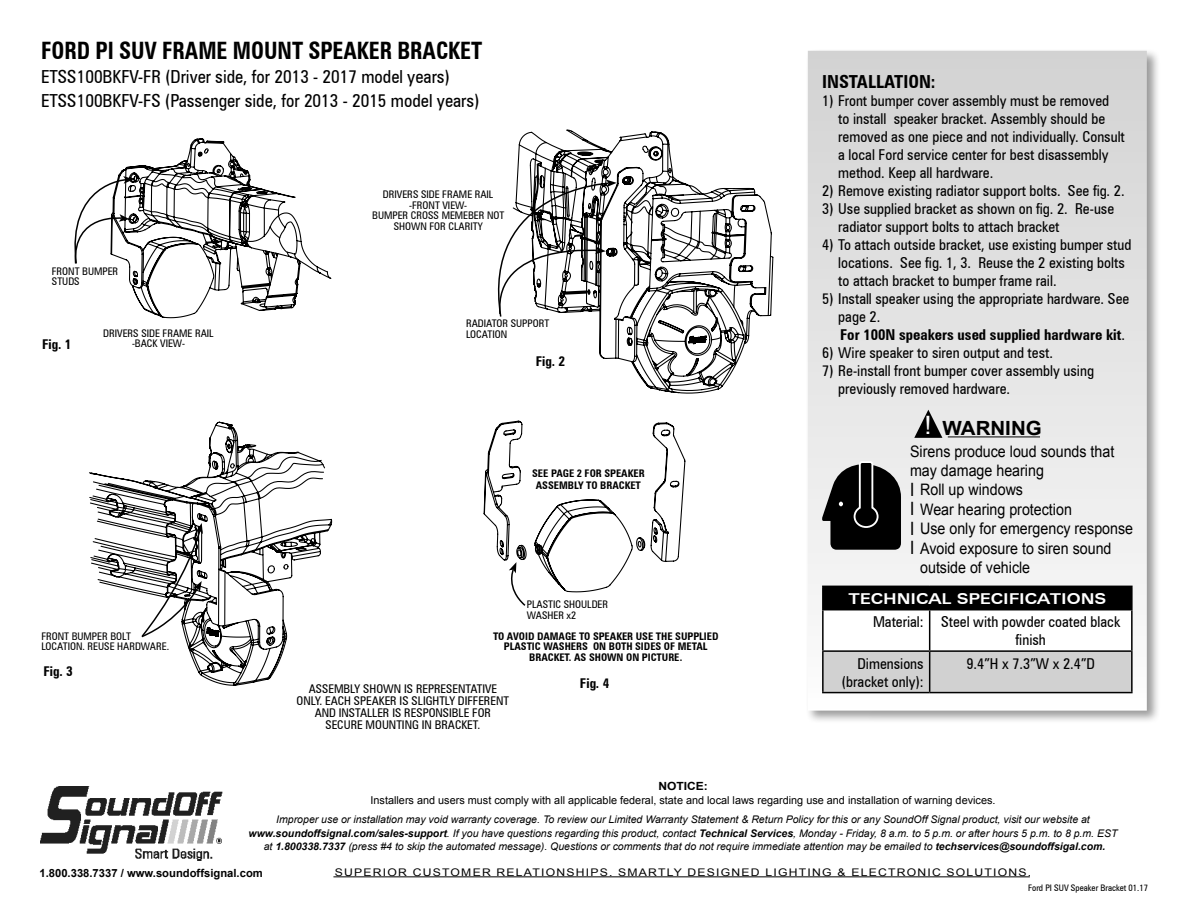
<style>
.page{position:relative;width:1188px;height:918px;background:#fff}
.page>*{position:absolute;margin:0;border:0;box-sizing:border-box;transform-origin:0 0}
.t1{font:700 condensed 24px "Zurich BT";color:#000;scale:.91 1}
.t2{font:700 19.5px "Arial";color:#000;scale:1.05 1}
.t3{font:19.5px/19.5px "Myriad Pro";color:#000;text-align:justify;scale:.9 1}
.t4{font:condensed 18px/24px "Zurich BT";color:#000}
.Install_Oper_TITLE{font:700 condensed 18px "Zurich BT";color:#000}
.t5{font:15.9px "Arial";color:#000;scale:.9 1}
.Install_Oper_COPY{font:condensed 15px/18px "Zurich BT";color:#000}
.Install_Oper_COPY-2{font:700 condensed 15px "Zurich BT";color:#000}
.Chart_-_Technical_Da{font:700 expanded 15px "Zurich BT";color:#fff}
.Imp_Info_-_line_2{font:700 condensed 13.5px "Zurich BT";color:#000}
.Imp_Info_-_line_2-2{font:condensed 12px/12px "Zurich BT";color:#000;text-align:center}
.t6{font:700 11.25px "Arial";color:#000}
.t7{font:700 11.25px "Arial";color:#000;scale:1.07 1}
.t8{font:10.8px "Arial";color:#000}
.t9{font:italic 10.5px/13.5px "Arial";color:#000;text-align:center}
.Imp_Info_-_line_2-3{font:condensed 10.5px/10.5px "Zurich BT";color:#000;text-align:center}
.Imp_Info_-_line_2-4{font:700 condensed 10.5px/10.5px "Zurich BT";color:#000;text-align:center}
.t10{font:10.5px "Arial";letter-spacing:.1em;color:#000;scale:1.16 1}
.t11{font:condensed 9px "Zurich BT";color:#000}
.s1{font-weight:400}
.s2{font-weight:400;font-size:25.35px;color:#fff}
.s3{font-weight:700}
</style>
<div class="page">
<img style="left:40px;top:786px;width:182px;height:75px">
<hr style="left:333px;top:876px;width:697px;height:1px;background:#000">
<div style="left:805px;top:48px;width:355px;height:677px;background:#000;opacity:.4"></div>
<div style="left:808px;top:51px;width:339px;height:660px;background:linear-gradient(to bottom,#d3d3d3,#fafafa)"></div>
<div style="left:823px;top:586px;width:309px;height:24px;background:#000"></div>
<svg style="left:824px;top:610px;width:307px;height:82px"></svg>
<hr style="left:822px;top:610px;width:2px;height:40px;background:#000">
<hr style="left:929px;top:610px;width:1px;height:40px;background:#000">
<hr style="left:1131px;top:610px;width:2px;height:40px;background:#000">
<hr style="left:822px;top:652px;width:2px;height:40px;background:#000">
<hr style="left:929px;top:652px;width:1px;height:40px;background:#000">
<hr style="left:1131px;top:652px;width:2px;height:40px;background:#000">
<hr style="left:822px;top:692px;width:108px;height:1px;background:#000">
<hr style="left:930px;top:692px;width:203px;height:1px;background:#000">
<hr style="left:822px;top:586px;width:108px;height:1px;background:#000">
<hr style="left:822px;top:587px;width:2px;height:22px;background:#000">
<hr style="left:930px;top:586px;width:203px;height:1px;background:#000">
<hr style="left:1131px;top:587px;width:2px;height:22px;background:#000">
<hr style="left:822px;top:609px;width:108px;height:1px;background:#000">
<hr style="left:930px;top:609px;width:203px;height:1px;background:#000">
<hr style="left:822px;top:650px;width:108px;height:2px;background:#000">
<hr style="left:930px;top:650px;width:203px;height:2px;background:#000">
<svg style="left:821px;top:451px;width:80px;height:99px;background:#4c4c4c"></svg>
<svg style="left:914px;top:410px;width:28px;height:28px"></svg>
<hr style="left:948px;top:436px;width:92px;height:1px;background:#000">
<svg style="left:74px;top:183px;width:36px;height:81px"></svg>
<svg style="left:110px;top:138px;width:222px;height:181px"></svg>
<svg style="left:497px;top:236px;width:15px;height:81px"></svg>
<svg style="left:512px;top:129px;width:262px;height:265px"></svg>
<svg style="left:483px;top:420px;width:203px;height:186px"></svg>
<svg style="left:89px;top:421px;width:244px;height:265px"></svg>
<svg style="left:140px;top:523px;width:63px;height:116px"></svg>
<h1 class="t1" style="left:41px;top:36px;width:486px">FORD PI SUV FRAME MOUNT SPEAKER BRACKET</h1>
<p class="t4" style="left:41px;top:65px;width:440px">ETSS100BKFV-FR (Driver side, for 2013 - 2017 model years)<br>ETSS100BKFV-FS (Passenger side, for 2013 - 2015 model years)</p>
<p class="Install_Oper_TITLE" style="left:822px;top:71px;width:115px">INSTALLATION:</p>
<p class="Install_Oper_COPY" style="left:838px;top:91px;width:288px;text-indent:-16px">1) Front bumper cover assembly must be removed<br>to install speaker bracket. Assembly should be removed as one piece and not individually. Consult a local Ford service center for best disassembly method. Keep all hardware.</p>
<p class="Install_Oper_COPY" style="left:822px;top:181px;width:304px">2) Remove existing radiator support bolts. See fig. 2.</p>
<p class="Install_Oper_COPY" style="left:838px;top:199px;width:277px;text-indent:-16px">3) Use supplied bracket as shown on fig. 2. Re-use radiator support bolts to attach bracket</p>
<p class="Install_Oper_COPY" style="left:838px;top:235px;width:295px;text-indent:-16px">4) To attach outside bracket, use existing bumper stud locations. See fig. 1, 3. Reuse the 2 existing bolts to attach bracket to bumper frame rail.</p>
<p class="Install_Oper_COPY" style="left:838px;top:289px;width:293px;text-indent:-16px">5) Install speaker using the appropriate hardware. See page 2.</p>
<p class="Install_Oper_COPY-2" style="left:840px;top:326px;width:286px">For 100N speakers used supplied hardware kit<span class="s1">.</span></p>
<p class="Install_Oper_COPY" style="left:822px;top:343px;width:232px">6) Wire speaker to siren output and test.</p>
<p class="Install_Oper_COPY" style="left:838px;top:361px;width:257px;text-indent:-16px">7) Re-install front bumper cover assembly using previously removed hardware.</p>
<p class="Imp_Info_-_line_2-3" style="left:383px;top:189px;width:112px">DRIVERS SIDE FRAME RAIL</p>
<p class="Imp_Info_-_line_2-3" style="left:409px;top:200px;width:60px">-FRONT VIEW-</p>
<p class="Imp_Info_-_line_2-3" style="left:372px;top:210px;width:134px">BUMPER CROSS MEMEBER NOT<br>SHOWN FOR CLARITY</p>
<p class="Imp_Info_-_line_2-3" style="left:52px;top:266px;width:68px">FRONT BUMPER</p>
<p class="Imp_Info_-_line_2-3" style="left:52px;top:276px;width:29px">STUDS</p>
<p class="Imp_Info_-_line_2-3" style="left:466px;top:318px;width:85px;text-align:left">RADIATOR SUPPORT<br>LOCATION</p>
<p class="Imp_Info_-_line_2" style="left:536px;top:353px;width:31px">Fig. 2</p>
<p class="Imp_Info_-_line_2-3" style="left:103px;top:328px;width:112px">DRIVERS SIDE FRAME RAIL</p>
<p class="Imp_Info_-_line_2-3" style="left:132px;top:338px;width:54px">-BACK VIEW-</p>
<p class="Imp_Info_-_line_2" style="left:42px;top:336px;width:31px">Fig. 1</p>
<p class="Imp_Info_-_line_2-3" style="left:41px;top:631px;width:91px">FRONT BUMPER BOLT</p>
<p class="Imp_Info_-_line_2-3" style="left:41px;top:641px;width:130px">LOCATION. REUSE HARDWARE.</p>
<p class="Imp_Info_-_line_2" style="left:44px;top:663px;width:31px">Fig. 3</p>
<p class="Imp_Info_-_line_2-4" style="left:532px;top:467px;width:114px;line-height:12px">SEE PAGE 2 FOR SPEAKER<br>ASSEMBLY TO BRACKET</p>
<p class="Imp_Info_-_line_2-3" style="left:527px;top:599px;width:83px">PLASTIC SHOULDER</p>
<p class="Imp_Info_-_line_2-3" style="left:527px;top:610px;width:51px">WASHER x2</p>
<p class="Imp_Info_-_line_2-4" style="left:493px;top:630px;width:227px">TO AVOID DAMAGE TO SPEAKER USE THE SUPPLIED<br>PLASTIC WASHERS ON BOTH SIDES OF METAL<br>BRACKET. AS SHOWN ON PICTURE.</p>
<p class="Imp_Info_-_line_2-2" style="left:297px;top:683px;width:214px">ASSEMBLY SHOWN IS REPRESENTATIVE ONLY. EACH SPEAKER IS SLIGHTLY DIFFERENT AND INSTALLER IS RESPONSIBLE FOR SECURE MOUNTING IN BRACKET.</p>
<p class="Imp_Info_-_line_2" style="left:580px;top:675px;width:31px">Fig. 4</p>
<h2 class="t2" style="left:925px;top:415px;width:113px"><span class="s2">!</span> WARNING</h2>
<p class="t5" style="left:910px;top:441px;width:229px">Sirens produce loud sounds that</p>
<p class="t5" style="left:910px;top:460px;width:150px">may damage hearing</p>
<p class="t5" style="left:920px;top:479px;width:116px">Roll up windows</p>
<p class="t5" style="left:920px;top:499px;width:170px">Wear hearing protection</p>
<p class="t5" style="left:920px;top:518px;width:238px">Use only for emergency response</p>
<p class="t5" style="left:920px;top:538px;width:214px">Avoid exposure to siren sound</p>
<p class="t5" style="left:920px;top:557px;width:124px">outside of vehicle</p>
<h2 class="t3" style="left:910px;top:479px;width:6px">I I I I</h2>
<p class="Chart_-_Technical_Da" style="left:848px;top:589px;width:259px">TECHNICAL SPECIFICATIONS</p>
<p class="Install_Oper_COPY" style="left:873px;top:613px;width:52px">Material:</p>
<p class="Install_Oper_COPY" style="left:941px;top:613px;width:181px;text-align:center">Steel with powder coated black finish</p>
<p class="Install_Oper_COPY" style="left:842px;top:654px;width:83px;text-align:right">Dimensions (bracket only):</p>
<p class="Install_Oper_COPY" style="left:966px;top:654px;width:130px">9.4”H x 7.3”W x 2.4”D</p>
<p class="t7" style="left:658px;top:779px;width:48px">NOTICE:</p>
<p class="t8" style="left:371px;top:793px;width:626px">Installers and users must comply with all applicable federal, state and local laws regarding use and installation of warning devices.</p>
<p class="t9" style="left:249px;top:813px;width:870px">Improper use or installation may void warranty coverage. To review our Limited Warranty Statement &amp; Return Policy for this or any SoundOff Signal product, visit our website at <span class="s3">www.soundoffsignal.com/sales-support</span>. If you have questions regarding this product, contact <span class="s3">Technical Services</span>, Monday - Friday, 8 a.m. to 5 p.m. or after hours 5 p.m. to 8 p.m. EST at <span class="s3">1.800338.7337</span> (press #4 to skip the automated message). Questions or comments that do not require immediate attention may be emailed to <span class="s3">techservices@soundoffsigal.com.</span></p>
<p class="t10" style="left:335px;top:865px;width:602px">SUPERIOR CUSTOMER RELATIONSHIPS. SMARTLY DESIGNED LIGHTING &amp; ELECTRONIC SOLUTIONS.</p>
<p class="t11" style="left:1028px;top:882px;width:121px">Ford PI SUV Speaker Bracket 01.17</p>
<p class="t6" style="left:39px;top:866px;width:225px">1.800.338.7337 / www.soundoffsignal.com</p>
</div>
